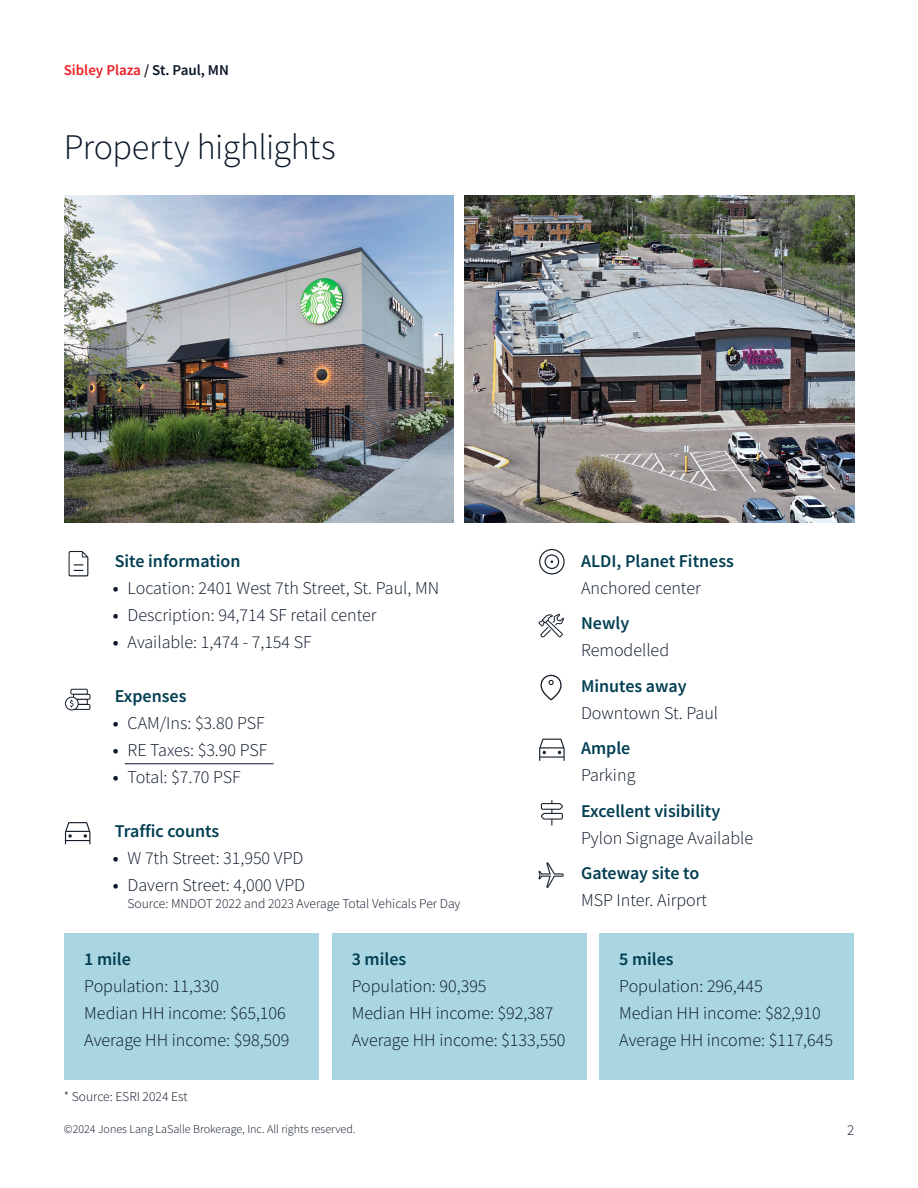
<style>
.page{position:relative;width:918px;height:1188px;background:#fff}
.page>*{position:absolute;margin:0;border:0;box-sizing:border-box;transform-origin:0 0}
.Section_heading_-_24pt{font:300 36px "Source Sans Pro";letter-spacing:-.015em;color:#091526}
.X-head{font:300 18px/27px "Source Sans Pro";color:#091526}
.X-head-2{font:600 18px/27px "Source Sans Pro";color:#013e51}
.t1{font:600 15px "Source Sans Pro";color:#ee1d23}
.t2{font:300 15px "Source Sans Pro";color:#091526}
.X-head-3{font:300 13.5px "Source Sans Pro";color:#091526}
.t3{font:300 12px "Source Sans Pro";color:#091526}
.s1{color:#091526}
.s2{font-weight:600}
.s3{font-weight:300;color:#091526}
.s4{font-weight:600;color:#013e51}
</style>
<div class="page">
<img style="left:64px;top:195px;width:390px;height:327px">
<img style="left:465px;top:195px;width:389px;height:327px">
<svg style="left:538px;top:862px;width:26px;height:26px"></svg>
<svg style="left:539px;top:549px;width:26px;height:25px"></svg>
<svg style="left:541px;top:675px;width:21px;height:25px"></svg>
<svg style="left:539px;top:739px;width:26px;height:22px"></svg>
<svg style="left:541px;top:800px;width:22px;height:26px"></svg>
<svg style="left:539px;top:614px;width:25px;height:23px"></svg>
<svg style="left:65px;top:689px;width:25px;height:21px"></svg>
<svg style="left:69px;top:551px;width:19px;height:25px"></svg>
<svg style="left:65px;top:822px;width:25px;height:22px"></svg>
<div style="left:599px;top:933px;width:255px;height:146px;background:#a9d6e0"></div>
<div style="left:332px;top:933px;width:254px;height:146px;background:#a9d6e0"></div>
<div style="left:64px;top:933px;width:255px;height:146px;background:#a9d6e0"></div>
<hr style="left:125px;top:763px;width:149px;height:1px;background:#091526">
<p class="t1" style="left:64px;top:60px;width:167px">Sibley Plaza <span class="s1">/ St. Paul, MN</span></p>
<p class="Section_heading_-_24pt" style="left:64px;top:125px;width:273px">Property highlights</p>
<p class="X-head-2" style="left:115px;top:547px;width:127px">Site information</p>
<p class="X-head" style="left:113px;top:574px;width:328px"><span class="s2">•</span> Location: 2401 West 7th Street, St. Paul, MN</p>
<p class="X-head" style="left:113px;top:601px;width:265px"><span class="s2">•</span> Description: 94,714 SF retail center</p>
<p class="X-head" style="left:113px;top:628px;width:201px"><span class="s2">•</span> Available: 1,474 - 7,154 SF</p>
<p class="X-head-2" style="left:115px;top:682px;width:73px">Expenses</p>
<p class="X-head" style="left:113px;top:709px;width:154px"><span class="s2">•</span> CAM/Ins: $3.80 PSF</p>
<p class="X-head" style="left:113px;top:736px;width:156px"><span class="s2">•</span> RE Taxes: $3.90 PSF</p>
<p class="X-head" style="left:113px;top:763px;width:130px"><span class="s2">•</span> Total: $7.70 PSF</p>
<p class="X-head-2" style="left:115px;top:817px;width:106px">Traffic counts</p>
<p class="X-head" style="left:113px;top:844px;width:192px"><span class="s2">•</span> W 7th Street: 31,950 VPD</p>
<p class="X-head" style="left:113px;top:871px;width:194px"><span class="s2">•</span> Davern Street: 4,000 VPD</p>
<p class="X-head-2" style="left:581px;top:547px;width:154px">ALDI, Planet Fitness<br><span class="s3">Anchored center</span></p>
<p class="X-head" style="left:581px;top:610px;width:90px"><span class="s4">Newly<br></span>Remodelled</p>
<p class="X-head" style="left:581px;top:672px;width:139px"><span class="s4">Minutes away<br></span>Downtown St. Paul</p>
<p class="X-head" style="left:581px;top:735px;width:56px"><span class="s4">Ample<br></span>Parking</p>
<p class="X-head" style="left:581px;top:797px;width:174px"><span class="s4">Excellent visibility<br></span>Pylon Signage Available</p>
<p class="X-head-2" style="left:581px;top:860px;width:120px">Gateway site to</p>
<p class="X-head-3" style="left:128px;top:895px;width:334px">Source: MNDOT 2022 and 2023 Average Total Vehicals Per Day</p>
<p class="X-head" style="left:581px;top:887px;width:128px">MSP Inter. Airport</p>
<p class="X-head" style="left:84px;top:945px;width:207px"><span class="s4">1 mile<br></span>Population: 11,330<br>Median HH income: $65,106<br>Average HH income: $98,509</p>
<p class="X-head" style="left:352px;top:945px;width:215px"><span class="s4">3 miles<br></span>Population: 90,395<br>Median HH income: $92,387<br>Average HH income: $133,550</p>
<p class="X-head" style="left:619px;top:945px;width:215px"><span class="s4">5 miles<br></span>Population: 296,445<br>Median HH income: $82,910<br>Average HH income: $117,645</p>
<p class="X-head-3" style="left:64px;top:1088px;width:125px">* Source: ESRI 2024 Est</p>
<p class="t3" style="left:64px;top:1122px;width:293px">©2024 Jones Lang LaSalle Brokerage, Inc. All rights reserved.</p>
<p class="t2" style="left:847px;top:1121px;width:9px">2</p>
</div>
